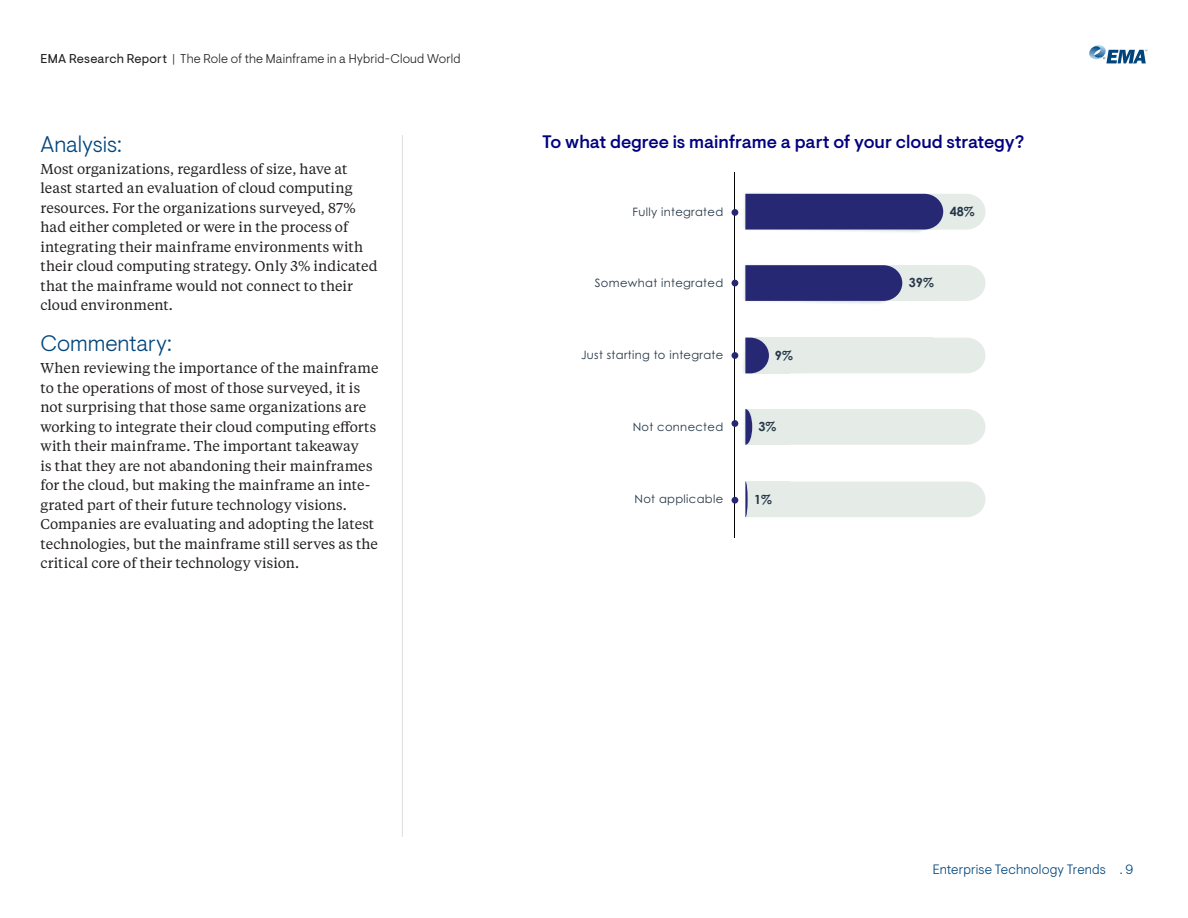
<style>
.page{position:relative;width:1188px;height:918px;background:#fff}
.page>*{position:absolute;margin:0;border:0;box-sizing:border-box;transform-origin:0 0}
.Heading_2{font:300 22.5px "Visuelt Pro";color:#00457c}
.Heading_3{font:500 18px "Visuelt Pro";color:#000080}
.t1{font:14.25px/19.5px "Tiempos Text";letter-spacing:.005em;color:#231f20}
.t2{font:300 13.5px "Visuelt Pro";letter-spacing:.015em;color:#00457c}
.t3{font:300 12.75px "Visuelt Pro";letter-spacing:.015em;color:#211f22}
.t4{font:700 12.6px "Century Gothic";color:#253646}
.t5{font:11.55px "Century Gothic";letter-spacing:.03em;color:#253646}
.s1{font-weight:400}
.s2{color:#211f22}
</style>
<div class="page">
<svg style="left:1089px;top:45px;width:58px;height:18px"></svg>
<hr style="left:402px;top:135px;width:1px;height:702px;background:#dae0df">
<img style="left:731px;top:412px;width:58px;height:71px">
<img style="left:731px;top:341px;width:74px;height:71px">
<img style="left:731px;top:173px;width:196px;height:54px">
<img style="left:731px;top:227px;width:201px;height:111px">
<img style="left:731px;top:300px;width:74px;height:41px">
<img style="left:745px;top:229px;width:187px;height:1px">
<hr style="left:735px;top:173px;width:1px;height:365px;background:#040503">
<div style="left:732px;top:209px;width:6px;height:7px;background:#272873;border-radius:50%"></div>
<svg style="left:732px;top:280px;width:6px;height:6px"></svg>
<div style="left:732px;top:352px;width:6px;height:7px;background:#272873;border-radius:50%"></div>
<div style="left:732px;top:420px;width:6px;height:7px;background:#272873;border-radius:50%"></div>
<div style="left:732px;top:497px;width:6px;height:7px;background:#272873;border-radius:50%"></div>
<div style="left:745px;top:409px;width:241px;height:36px;background:#e5ece8"></div>
<div style="left:745px;top:482px;width:241px;height:35px;background:#e5ece8"></div>
<svg style="left:745px;top:194px;width:241px;height:35px;background:#4c4e8a"></svg>
<svg style="left:745px;top:338px;width:241px;height:35px;background:#d5dcde"></svg>
<svg style="left:745px;top:265px;width:241px;height:36px;background:#6d719e"></svg>
<p class="t3" style="left:40px;top:52px;width:422px"><span class="s1">EMA Research Report</span> | The Role of the Mainframe in a Hybrid-Cloud World</p>
<p class="Heading_2" style="left:40px;top:131px;width:83px">Analysis:</p>
<p class="Heading_3" style="left:542px;top:132px;width:484px">To what degree is mainframe a part of your cloud strategy?</p>
<p class="t1" style="left:40px;top:158px;width:339px">Most organizations, regardless of size, have at least started an evaluation of cloud computing resources. For the organizations surveyed, 87% had either completed or were in the process of integrating their mainframe environments with their cloud computing strategy. Only 3% indicated that the mainframe would not connect to their cloud envi<span class="s2">ronment.</span></p>
<p class="Heading_2" style="left:40px;top:330px;width:133px">Commentary:</p>
<p class="t1" style="left:40px;top:358px;width:340px">When reviewing the importance of the mainframe to the operations of most of those surveyed, it is not surprising that those same organizations are working to integrate their cloud computing efforts with their mainframe. The important takeaway<br>is that they are not abandoning their mainframes for the cloud, but making the mainframe an inte&shy;grated part of their future technology visions.<br>Companies are evaluating and adopting the latest technologies, but the mainframe still serves as the critical core of their technology <span class="s2">vision.</span></p>
<p class="t4" style="left:950px;top:202px;width:26px">48%</p>
<p class="t5" style="left:633px;top:204px;width:92px">Fully integrated</p>
<p class="t4" style="left:909px;top:273px;width:26px">39%</p>
<p class="t5" style="left:595px;top:275px;width:130px">Somewhat integrated</p>
<p class="t5" style="left:581px;top:346px;width:144px">Just starting to integrate</p>
<p class="t4" style="left:775px;top:346px;width:19px">9%</p>
<p class="t4" style="left:758px;top:417px;width:19px">3%</p>
<p class="t5" style="left:633px;top:419px;width:92px">Not connected</p>
<p class="t5" style="left:635px;top:490px;width:90px">Not applicable</p>
<p class="t4" style="left:754px;top:489px;width:19px">1%</p>
<p class="t2" style="left:933px;top:862px;width:175px">Enterprise Technology Trends</p>
<p class="t2" style="left:1120px;top:862px;width:15px">. 9</p>
</div>
